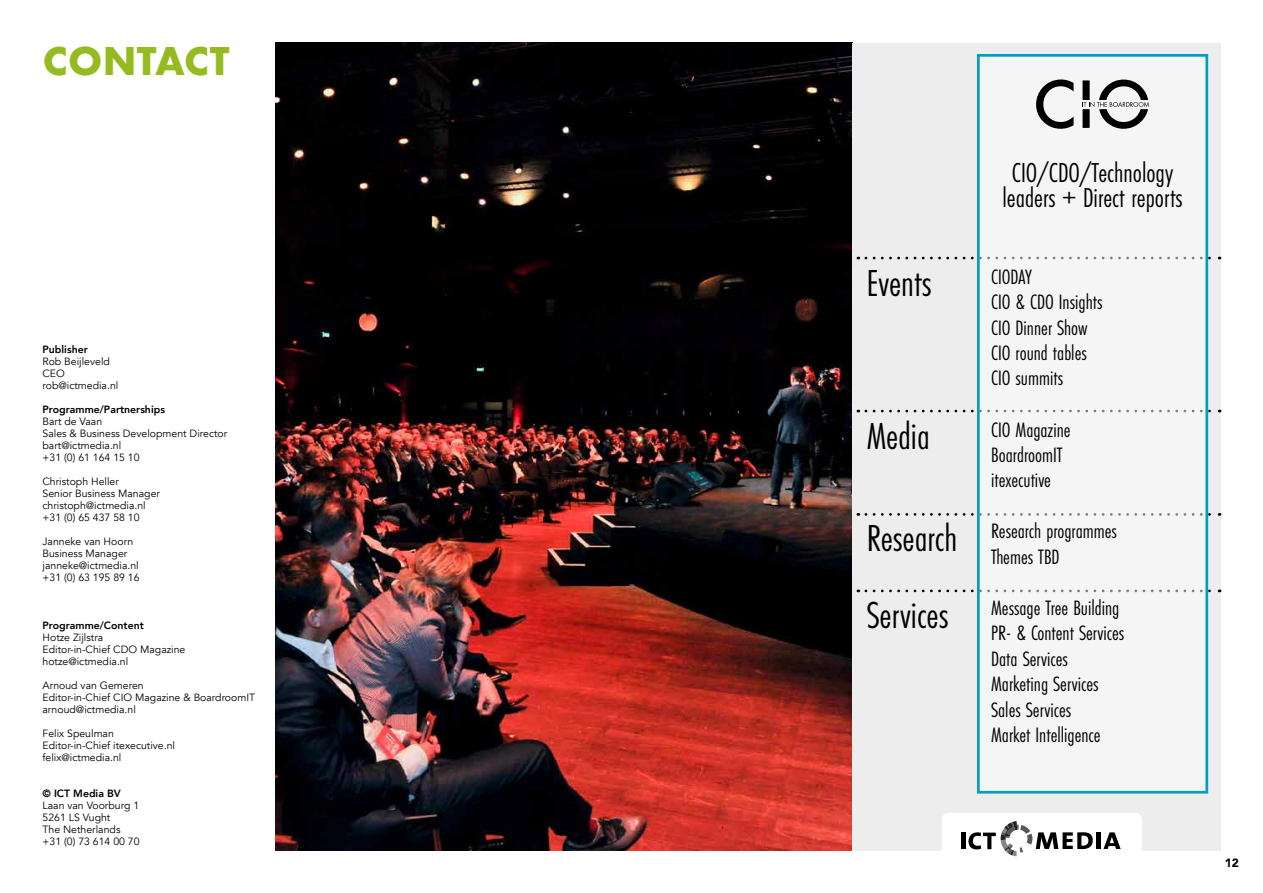
<style>
.page{position:relative;width:1263px;height:893px;background:#fff}
.page>*{position:absolute;margin:0;border:0;box-sizing:border-box;transform-origin:0 0}
.t1{font:700 42px "Futura PT";letter-spacing:.01em;color:#95bb20}
.t2{font:39px/76.5px "Futura PT Cond";color:#000}
.t3{font:28.35px/25.5px "Futura PT Cond";color:#000;text-align:center}
.t4{font:21.6px/25.5px "Futura PT Cond";color:#000}
.t5{font:900 12px "Avenir";color:#000}
.t6{font:10.5px/12px "Avenir";color:#000}
.t7{font:800 10.5px "Avenir";color:#000}
</style>
<div class="page">
<img style="left:276px;top:43px;width:575px;height:807px">
<div style="left:851px;top:43px;width:369px;height:807px;background:#ededed"></div>
<svg style="left:866px;top:410px;width:354px;height:2px"></svg>
<svg style="left:866px;top:257px;width:354px;height:2px"></svg>
<svg style="left:866px;top:513px;width:354px;height:3px"></svg>
<svg style="left:866px;top:590px;width:354px;height:2px"></svg>
<div style="left:978px;top:55px;width:229px;height:737px;background:#f5f5f5"></div>
<div style="left:977px;top:54px;width:231px;height:740px;border:3px solid #009dc5"></div>
<svg style="left:1036px;top:80px;width:37px;height:49px"></svg>
<svg style="left:1082px;top:80px;width:67px;height:49px"></svg>
<div style="left:942px;top:813px;width:200px;height:80px;background:#fff;border-radius:7px"></div>
<hr style="left:1096px;top:832px;width:4px;height:17px;background:#000">
<svg style="left:1103px;top:832px;width:18px;height:17px"></svg>
<hr style="left:962px;top:833px;width:4px;height:16px;background:#000">
<svg style="left:968px;top:821px;width:125px;height:35px"></svg>
<h1 class="t1" style="left:43px;top:33px;width:188px">CONTACT</h1>
<p class="t7" style="left:43px;top:341px;width:47px">Publisher</p>
<p class="t6" style="left:43px;top:355px;width:77px">Rob Beijleveld<br>CEO rob@ictmedia.nl</p>
<p class="t7" style="left:43px;top:401px;width:124px">Programme/Partnerships</p>
<p class="t6" style="left:43px;top:415px;width:186px">Bart de Vaan<br>Sales &amp; Business Development Director bart@ictmedia.nl<br>+31 (0) 61 164 15 10</p>
<p class="t6" style="left:43px;top:475px;width:119px">Christoph Heller<br>Senior Business Manager christoph@ictmedia.nl +31 (0) 65 437 58 10</p>
<p class="t6" style="left:43px;top:535px;width:99px">Janneke van Hoorn<br>Business Manager janneke@ictmedia.nl +31 (0) 63 195 89 16</p>
<p class="t7" style="left:43px;top:617px;width:103px">Programme/Content</p>
<p class="t6" style="left:43px;top:631px;width:144px">Hotze Zijlstra<br>Editor-in-Chief CDO Magazine hotze@ictmedia.nl</p>
<p class="t6" style="left:43px;top:679px;width:214px">Arnoud van Gemeren<br>Editor-in-Chief CIO Magazine &amp; BoardroomIT arnoud@ictmedia.nl</p>
<p class="t6" style="left:43px;top:727px;width:134px">Felix Speulman<br>Editor-in-Chief itexecutive.nl felix@ictmedia.nl</p>
<p class="t7" style="left:43px;top:785px;width:80px">© ICT Media BV</p>
<p class="t6" style="left:43px;top:799px;width:99px">Laan van Voorburg 1<br>5261 LS Vught<br>The Netherlands +31 (0) 73 614 00 70</p>
<h2 class="t2" style="left:867px;top:245px;width:66px">Events</h2>
<h2 class="t2" style="left:867px;top:398px;width:64px">Media</h2>
<h2 class="t2" style="left:867px;top:500px;width:92px">Research<br>Services</h2>
<h3 class="t3" style="left:1002px;top:159px;width:182px">CIO/CDO/Technology leaders + Direct reports</h3>
<h3 class="t4" style="left:991px;top:264px;width:113px">CIODAY<br>CIO &amp; CDO Insights<br>CIO Dinner Show<br>CIO round tables<br>CIO summits</h3>
<h3 class="t4" style="left:991px;top:417px;width:81px">CIO Magazine<br>BoardroomIT itexecutive</h3>
<h3 class="t4" style="left:991px;top:519px;width:127px">Research programmes<br>Themes TBD</h3>
<h3 class="t4" style="left:991px;top:595px;width:135px">Message Tree Building<br>PR- &amp; Content Services<br>Data Services<br>Marketing Services<br>Sales Services<br>Market Intelligence</h3>
<p class="t5" style="left:1225px;top:852px;width:16px">12</p>
</div>
